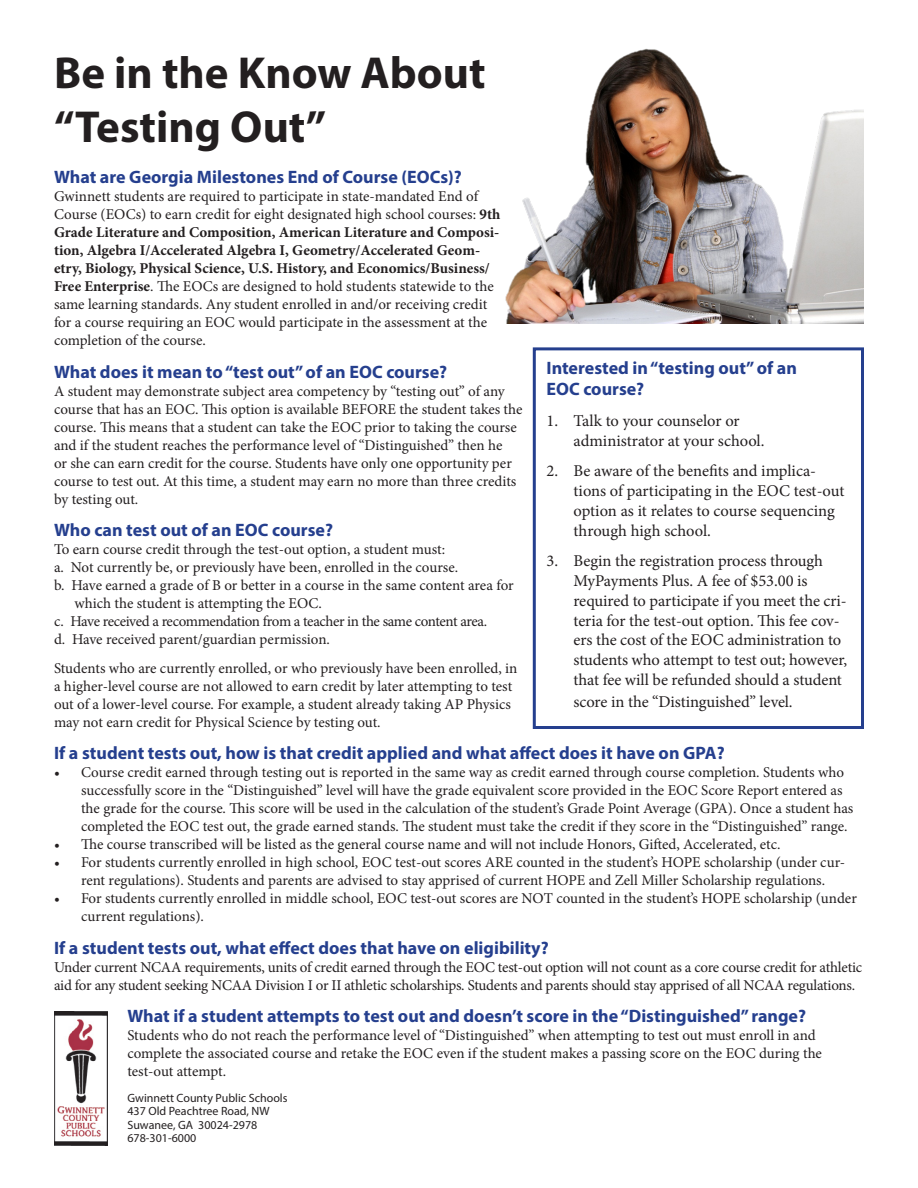
<style>
.page{position:relative;width:918px;height:1188px;background:#fff}
.page>*{position:absolute;margin:0;border:0;box-sizing:border-box;transform-origin:0 0}
.t1{font:700 45px "Myriad Pro";color:#231f20}
.t2{font:700 18px/21.6px "Myriad Pro";color:#253f8e}
.t3{font:16.5px/19.8px "Minion Pro";letter-spacing:-.005em;color:#231f20}
.t4{font:15px/18px "Minion Pro";letter-spacing:-.005em;color:#231f20}
.t5{font:15px "Minion Pro";letter-spacing:-.03em;color:#231f20}
.t6{font:12px "Myriad Pro";color:#231f20}
.s1{font-weight:700}
</style>
<div class="page">
<img style="left:505px;top:48px;width:359px;height:276px">
<div style="left:533px;top:347px;width:331px;height:382px;border:3px solid #253f8e"></div>
<img style="left:54px;top:1011px;width:54px;height:134px">
<p class="t1" style="left:54px;top:43px;width:433px">Be in the Know About</p>
<p class="t1" style="left:54px;top:97px;width:274px">“Testing Out”</p>
<p class="t2" style="left:54px;top:166px;width:409px">What are Georgia Milestones End of Course (EOCs)?</p>
<p class="t4" style="left:54px;top:187px;width:448px">Gwinnett students are required to participate in state-mandated End of Course (EOCs) to earn credit for eight designated high school courses: <span class="s1">9th Grade Literature and Composition, American Literature and Composi&shy;tion, Algebra I/Accelerated Algebra I, Geometry/Accelerated Geom&shy;etry, Biology, Physical Science, U.S. History, and Economics/Business/ Free Enterprise</span>. The EOCs are designed to hold students statewide to the same learning standards. Any student enrolled in and/or receiving credit for a course requiring an EOC would participate in the assessment at the completion of the course.</p>
<p class="t2" style="left:54px;top:360px;width:395px">What does it mean to “test out” of an EOC course?</p>
<p class="t4" style="left:54px;top:382px;width:470px">A student may demonstrate subject area competency by “testing out” of any course that has an EOC. This option is available BEFORE the student takes the course. This means that a student can take the EOC prior to taking the course and if the student reaches the performance level of “Distinguished” then he<br>or she can earn credit for the course. Students have only one opportunity per course to test out. At this time, a student may earn no more than three credits by testing out.</p>
<p class="t2" style="left:54px;top:518px;width:281px">Who can test out of an EOC course?</p>
<p class="t4" style="left:54px;top:540px;width:393px">To earn course credit through the test-out option, a student must:</p>
<p class="t4" style="left:54px;top:558px;width:406px">a. Not currently be, or previously have been, enrolled in the course.</p>
<p class="t4" style="left:74px;top:576px;width:441px;text-indent:-20px">b. Have earned a grade of B or better in a course in the same content area for which the student is attempting the EOC.</p>
<p class="t5" style="left:54px;top:611px;width:435px">c. Have received a recommendation from a teacher in the same content area.</p>
<p class="t4" style="left:54px;top:630px;width:277px">d. Have received parent/guardian permission.</p>
<p class="t4" style="left:54px;top:659px;width:465px">Students who are currently enrolled, or who previously have been enrolled, in a higher-level course are not allowed to earn credit by later attempting to test out of a lower-level course. For example, a student already taking AP Physics may not earn credit for Physical Science by testing out.</p>
<p class="t2" style="left:54px;top:742px;width:672px">If a student tests out, how is that credit applied and what affect does it have on GPA?</p>
<p class="t4" style="left:81px;top:763px;width:774px;text-indent:-27px">• Course credit earned through testing out is reported in the same way as credit earned through course completion. Students who successfully score in the “Distinguished” level will have the grade equivalent score provided in the EOC Score Report entered as the grade for the course. This score will be used in the calculation of the student’s Grade Point Average (GPA). Once a student has completed the EOC test out, the grade earned stands. The student must take the credit if they score in the “Distinguished” range.</p>
<p class="t4" style="left:54px;top:835px;width:728px">• The course transcribed will be listed as the general course name and will not include Honors, Gifted, Accelerated, etc.</p>
<p class="t4" style="left:54px;top:853px;width:793px;text-align:center">• For students currently enrolled in high school, EOC test-out scores ARE counted in the student’s HOPE scholarship (under cur&shy;rent regulations). Students and parents are advised to stay apprised of current HOPE and Zell Miller Scholarship regulations.</p>
<p class="t4" style="left:81px;top:889px;width:777px;text-indent:-27px">• For students currently enrolled in middle school, EOC test-out scores are NOT counted in the student’s HOPE scholarship (under current regulations).</p>
<p class="t2" style="left:54px;top:936px;width:496px">If a student tests out, what effect does that have on eligibility?</p>
<p class="t4" style="left:54px;top:958px;width:810px">Under current NCAA requirements, units of credit earned through the EOC test-out option will not count as a core course credit for athletic aid for any student seeking NCAA Division I or II athletic scholarships. Students and parents should stay apprised of all NCAA regulations.</p>
<p class="t2" style="left:127px;top:1004px;width:680px">What if a student attempts to test out and doesn’t score in the “Distinguished” range?</p>
<p class="t4" style="left:127px;top:1026px;width:696px">Students who do not reach the performance level of “Distinguished” when attempting to test out must enroll in and complete the associated course and retake the EOC even if the student makes a passing score on the EOC during the test-out attempt.</p>
<p class="t2" style="left:547px;top:356px;width:252px">Interested in “testing out” of an<br>EOC course?</p>
<p class="t3" style="left:574px;top:411px;width:192px;text-indent:-27px">1. Talk to your counselor or administrator at your school.</p>
<p class="t3" style="left:574px;top:461px;width:272px;text-indent:-27px">2. Be aware of the benefits and implica&shy;tions of participating in the EOC test-out option as it relates to course sequencing through high school.</p>
<p class="t3" style="left:574px;top:551px;width:275px;text-indent:-27px">3. Begin the registration process through MyPayments Plus. A fee of $53.00 is required to participate if you meet the cri&shy;teria for the test-out option. This fee cov&shy;ers the cost of the EOC administration to students who attempt to test out; however, that fee will be refunded should a student</p>
<p class="t3" style="left:574px;top:691px;width:221px">score in the “Distinguished” level.</p>
<p class="t6" style="left:127px;top:1090px;width:162px">Gwinnett County Public Schools</p>
<p class="t6" style="left:127px;top:1104px;width:144px">437 Old Peachtree Road, NW</p>
<p class="t6" style="left:127px;top:1117px;width:131px">Suwanee, GA 30024-2978</p>
<p class="t6" style="left:127px;top:1131px;width:70px">678-301-6000</p>
</div>
